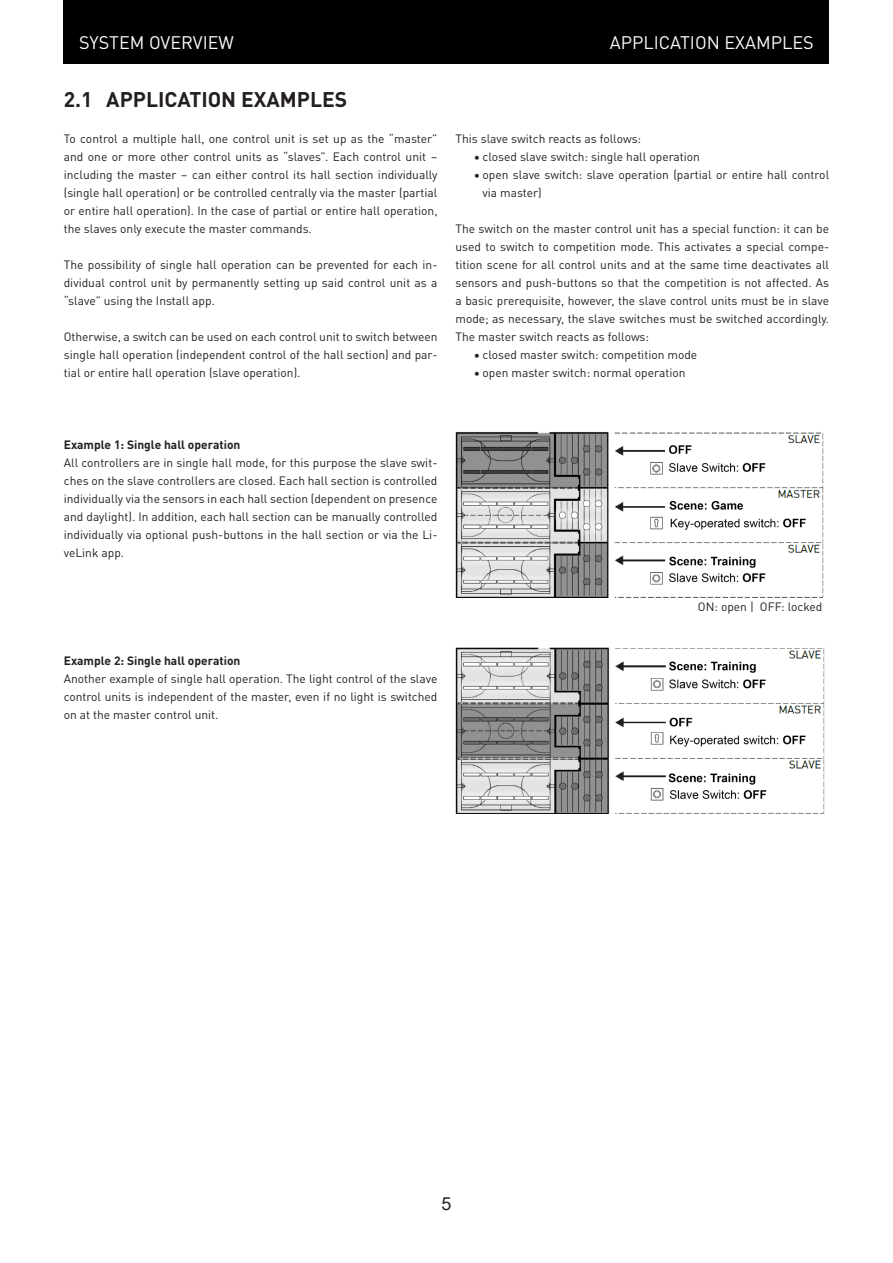
<style>
.page{position:relative;width:893px;height:1263px;background:#fff}
.page>*{position:absolute;margin:0;border:0;box-sizing:border-box;transform-origin:0 0}
.t1{font:700 21px "DIN Pro";color:#231f20}
.Orientierungspfad{font:18px "DIN Pro";color:#fefcfd}
.t2{font:18px "Arial";color:#231f20}
.Normale_Schrift{font:12px/18px "DIN Pro";color:#231f20;text-align:justify}
.Normale_Schrift-2{font:700 12px "DIN Pro";color:#231f20}
</style>
<div class="page">
<div style="left:64px;top:0;width:765px;height:64px;background:#000001"></div>
<img style="left:455px;top:431px;width:369px;height:167px">
<img style="left:455px;top:647px;width:370px;height:167px">
<p class="Orientierungspfad" style="left:79px;top:29px;width:156px">SYSTEM OVERVIEW</p>
<p class="Orientierungspfad" style="left:610px;top:29px;width:205px">APPLICATION EXAMPLES</p>
<p class="t1" style="left:64px;top:83px;width:285px">2.1 APPLICATION EXAMPLES</p>
<p class="Normale_Schrift" style="left:64px;top:129px;width:375px">To control a multiple hall, one control unit is set up as the “master” and one or more other control units as “slaves”. Each control unit – including the master – can either control its hall section individually (single hall operation) or be controlled centrally via the master (partial or entire hall operation). In the case of partial or entire hall operation, the slaves only execute the master commands.</p>
<p class="Normale_Schrift" style="left:64px;top:255px;width:375px">The possibility of single hall operation can be prevented for each in&shy;dividual control unit by permanently setting up said control unit as a “slave” using the Install app.</p>
<p class="Normale_Schrift" style="left:64px;top:327px;width:375px">Otherwise, a switch can be used on each control unit to switch between single hall operation (independent control of the hall section) and par&shy;tial or entire hall operation (slave operation).</p>
<p class="Normale_Schrift" style="left:455px;top:129px;width:187px">This slave switch reacts as follows:</p>
<p class="Normale_Schrift" style="left:474px;top:147px;width:228px">• closed slave switch: single hall operation</p>
<p class="Normale_Schrift" style="left:482px;top:165px;width:348px;text-indent:-9px">• open slave switch: slave operation (partial or entire hall control via master)</p>
<p class="Normale_Schrift" style="left:455px;top:219px;width:375px">The switch on the master control unit has a special function: it can be used to switch to competition mode. This activates a special compe&shy;tition scene for all control units and at the same time deactivates all sensors and push-buttons so that the competition is not affected. As a basic prerequisite, however, the slave control units must be in slave mode; as necessary, the slave switches must be switched accordingly.<br>The master switch reacts as follows:</p>
<p class="Normale_Schrift" style="left:474px;top:345px;width:225px">• closed master switch: competition mode</p>
<p class="Normale_Schrift" style="left:474px;top:363px;width:213px">• open master switch: normal operation</p>
<p class="Normale_Schrift-2" style="left:64px;top:436px;width:178px">Example 1: Single hall operation</p>
<p class="Normale_Schrift" style="left:64px;top:453px;width:375px">All controllers are in single hall mode, for this purpose the slave swit&shy;ches on the slave controllers are closed. Each hall section is controlled individually via the sensors in each hall section (dependent on presence and daylight). In addition, each hall section can be manually controlled individually via optional push-buttons in the hall section or via the Li&shy;veLink app.</p>
<p class="Normale_Schrift-2" style="left:64px;top:652px;width:178px">Example 2: Single hall operation</p>
<p class="Normale_Schrift" style="left:64px;top:669px;width:375px">Another example of single hall operation. The light control of the slave control units is independent of the master, even if no light is switched on at the master control unit.</p>
<p class="Normale_Schrift" style="left:698px;top:597px;width:126px">ON: open | OFF: locked</p>
<h2 class="t2" style="left:441px;top:1191px;width:12px">5</h2>
</div>
